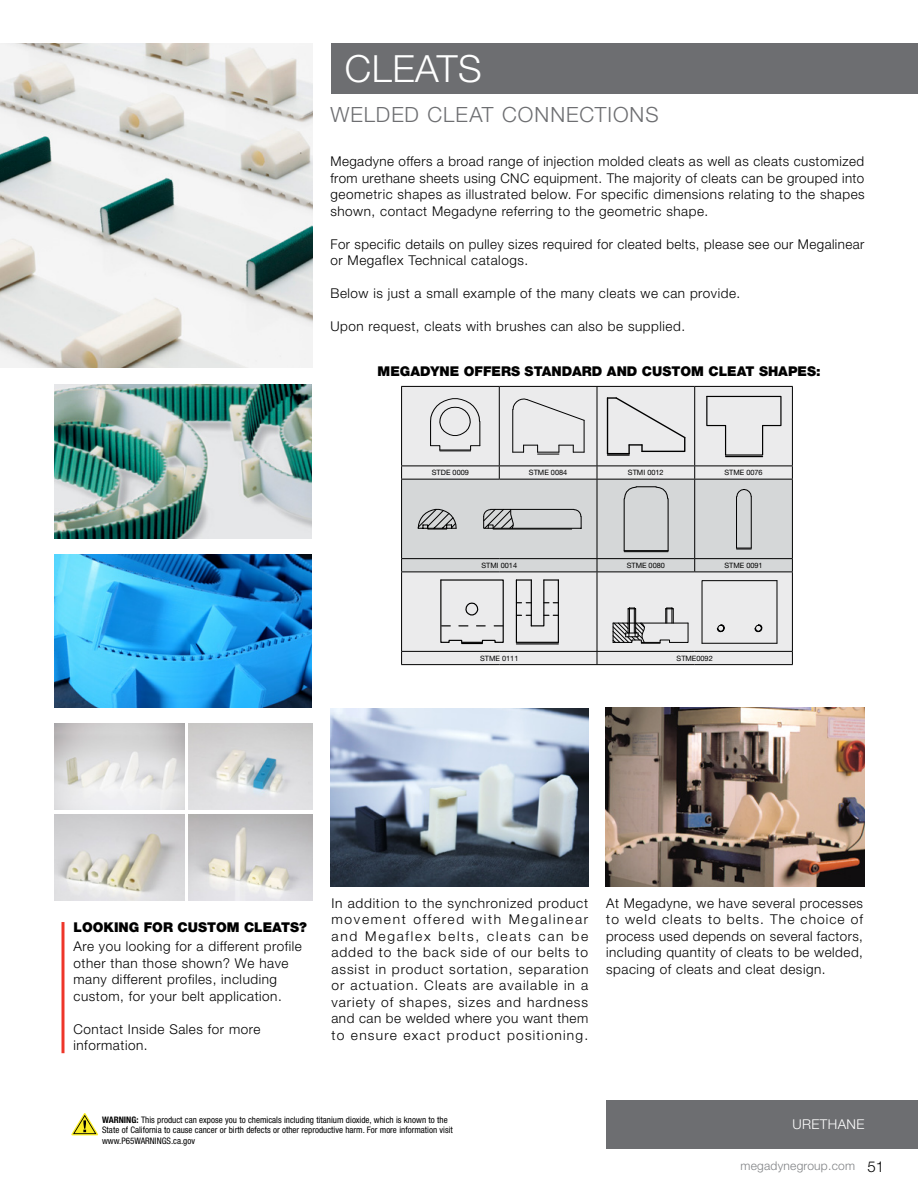
<style>
.page{position:relative;width:918px;height:1188px;background:#fff}
.page>*{position:absolute;margin:0;border:0;box-sizing:border-box;transform-origin:0 0}
.t1{font:300 37.5px "Helvetica Neue LT Std";letter-spacing:.015em;color:#fff}
.t2{font:300 21px "Helvetica Neue LT Std";letter-spacing:.045em;color:#6d6e71}
.t3{font:300 13.5px/16.5px "Helvetica Neue LT Std";letter-spacing:.04em;color:#000;text-align:justify}
.t4{font:900 13.5px "Helvetica Neue LT Std";color:#000}
.t5{font:300 13.5px "Helvetica Neue LT Std";letter-spacing:.03em;color:#fff}
.t6{font:300 12px "Helvetica Neue LT Std";letter-spacing:.02em;color:#808285}
.t7{font:condensed 9px/10.8px "Helvetica Neue LT Pro";color:#000}
.t8{font:7.35px "Helvetica Neue LT Std";color:#000}
.s1{font-weight:700}
.s2{font-size:15px;color:#000}
</style>
<div class="page">
<div style="left:331px;top:44px;width:587px;height:50px;background:#6d6e71"></div>
<img style="left:0;top:43px;width:313px;height:324px">
<div style="left:402px;top:387px;width:390px;height:277px;background:#ebebec"></div>
<hr style="left:401px;top:386px;width:98px;height:1px;background:#000">
<hr style="left:401px;top:387px;width:1px;height:79px;background:#000">
<hr style="left:499px;top:386px;width:98px;height:1px;background:#000">
<hr style="left:499px;top:387px;width:1px;height:79px;background:#000">
<hr style="left:597px;top:386px;width:98px;height:1px;background:#000">
<hr style="left:597px;top:387px;width:1px;height:79px;background:#000">
<hr style="left:695px;top:386px;width:98px;height:1px;background:#000">
<hr style="left:694px;top:387px;width:1px;height:79px;background:#000">
<hr style="left:792px;top:387px;width:1px;height:79px;background:#000">
<hr style="left:401px;top:572px;width:98px;height:1px;background:#000">
<hr style="left:401px;top:572px;width:1px;height:79px;background:#000">
<hr style="left:499px;top:572px;width:98px;height:1px;background:#000">
<hr style="left:597px;top:572px;width:98px;height:1px;background:#000">
<hr style="left:597px;top:572px;width:1px;height:79px;background:#000">
<hr style="left:695px;top:572px;width:98px;height:1px;background:#000">
<hr style="left:792px;top:572px;width:1px;height:79px;background:#000">
<hr style="left:401px;top:651px;width:98px;height:1px;background:#000">
<svg style="left:401px;top:652px;width:1px;height:12px"></svg>
<hr style="left:499px;top:651px;width:98px;height:1px;background:#000">
<hr style="left:597px;top:651px;width:98px;height:1px;background:#000">
<svg style="left:597px;top:652px;width:1px;height:12px"></svg>
<hr style="left:695px;top:651px;width:98px;height:1px;background:#000">
<svg style="left:792px;top:652px;width:1px;height:12px"></svg>
<hr style="left:401px;top:664px;width:98px;height:1px;background:#000">
<hr style="left:499px;top:664px;width:98px;height:1px;background:#000">
<hr style="left:597px;top:664px;width:98px;height:1px;background:#000">
<hr style="left:695px;top:664px;width:98px;height:1px;background:#000">
<svg style="left:430px;top:398px;width:51px;height:53px;background:#d3d3d4"></svg>
<hr style="left:440px;top:450px;width:31px;height:1px;background:#000">
<hr style="left:512px;top:409px;width:1px;height:43px;background:#000">
<hr style="left:584px;top:420px;width:1px;height:32px;background:#000">
<svg style="left:512px;top:398px;width:73px;height:24px;background:#dededf"></svg>
<svg style="left:513px;top:445px;width:71px;height:10px"></svg>
<hr style="left:607px;top:398px;width:1px;height:56px;background:#000">
<hr style="left:608px;top:454px;width:21px;height:2px;background:#000">
<svg style="left:608px;top:396px;width:79px;height:58px;background:#ddd"></svg>
<hr style="left:726px;top:456px;width:37px;height:1px;background:#000">
<svg style="left:706px;top:395px;width:76px;height:61px;background:#dadadb"></svg>
<svg style="left:401px;top:466px;width:392px;height:106px;background:#cacccd"></svg>
<hr style="left:516px;top:642px;width:42px;height:1px;background:#000">
<hr style="left:516px;top:643px;width:42px;height:1px;background:#000">
<hr style="left:516px;top:580px;width:1px;height:62px;background:#000">
<hr style="left:558px;top:580px;width:1px;height:62px;background:#000">
<svg style="left:440px;top:579px;width:64px;height:65px;background:#d3d3d4"></svg>
<svg style="left:516px;top:579px;width:42px;height:48px;background:#cccccd"></svg>
<svg style="left:701px;top:580px;width:77px;height:64px;background:#dadadb"></svg>
<svg style="left:612px;top:606px;width:77px;height:38px;background:#bdbdbe"></svg>
<img style="left:330px;top:708px;width:258px;height:178px">
<img style="left:605px;top:708px;width:259px;height:178px">
<img style="left:54px;top:385px;width:258px;height:153px">
<img style="left:54px;top:554px;width:258px;height:154px">
<img style="left:54px;top:723px;width:131px;height:87px">
<img style="left:189px;top:723px;width:124px;height:87px">
<img style="left:189px;top:814px;width:124px;height:87px">
<img style="left:54px;top:814px;width:131px;height:87px">
<hr style="left:62px;top:922px;width:2px;height:131px;background:#ee3124">
<svg style="left:71px;top:1113px;width:27px;height:22px"></svg>
<div style="left:606px;top:1100px;width:312px;height:48px;background:#6d6e71"></div>
<h1 class="t1" style="left:345px;top:46px;width:138px">CLEATS</h1>
<h2 class="t2" style="left:330px;top:102px;width:330px">WELDED CLEAT CONNECTIONS</h2>
<p class="t3" style="left:330px;top:153px;width:536px">Megadyne offers a broad range of injection molded cleats as well as cleats customized from urethane sheets using CNC equipment. The majority of cleats can be grouped into geometric shapes as illustrated below. For specific dimensions relating to the shapes shown, contact Megadyne referring to the geometric shape.</p>
<p class="t3" style="left:330px;top:235px;width:535px">For specific details on pulley sizes required for cleated belts, please see our Megalinear or Megaflex Technical catalogs.</p>
<p class="t3" style="left:330px;top:285px;width:411px">Below is just a small example of the many cleats we can provide.</p>
<p class="t3" style="left:330px;top:318px;width:356px">Upon request, cleats with brushes can also be supplied.</p>
<p class="t4" style="left:378px;top:363px;width:444px">MEGADYNE OFFERS STANDARD AND CUSTOM CLEAT SHAPES:</p>
<p class="t8" style="left:432px;top:468px;width:39px">STDE 0009</p>
<p class="t8" style="left:529px;top:468px;width:40px">STME 0084</p>
<p class="t8" style="left:628px;top:468px;width:37px">STMI 0012</p>
<p class="t8" style="left:724px;top:468px;width:40px">STME 0076</p>
<p class="t8" style="left:481px;top:561px;width:37px">STMI 0014</p>
<p class="t8" style="left:627px;top:561px;width:40px">STME 0080</p>
<p class="t8" style="left:724px;top:561px;width:40px">STME 0091</p>
<p class="t8" style="left:480px;top:654px;width:40px">STME 0111</p>
<p class="t8" style="left:677px;top:654px;width:38px">STME0092</p>
<p class="t4" style="left:74px;top:919px;width:235px">LOOKING FOR CUSTOM CLEATS?</p>
<p class="t3" style="left:74px;top:938px;width:230px;text-align:left">Are you looking for a different profile other than those shown? We have many different profiles, including custom, for your belt application.</p>
<p class="t3" style="left:74px;top:1021px;width:188px">Contact Inside Sales for more information.</p>
<p class="t3" style="left:332px;top:895px;width:258px">In addition to the synchronized product movement offered with Megalinear and Megaflex belts, cleats can be added to the back side of our belts to assist in product sortation, separation or actuation. Cleats are available in a variety of shapes, sizes and hardness and can be welded where you want them to ensure exact product positioning.</p>
<p class="t3" style="left:606px;top:895px;width:258px">At Megadyne, we have several processes to weld cleats to belts. The choice of process used depends on several factors, including quantity of cleats to be welded, spacing of cleats and cleat design.</p>
<p class="t7" style="left:102px;top:1114px;width:352px"><span class="s1">WARNING:</span> This product can expose you to chemicals including titanium dioxide, which is known to the<br>State of California to cause cancer or birth defects or other reproductive harm. For more information visit www.P65WARNINGS.ca.gov</p>
<p class="t5" style="left:792px;top:1116px;width:74px">URETHANE</p>
<p class="t6" style="left:741px;top:1159px;width:145px">megadynegroup.com <span class="s2">51</span></p>
</div>
